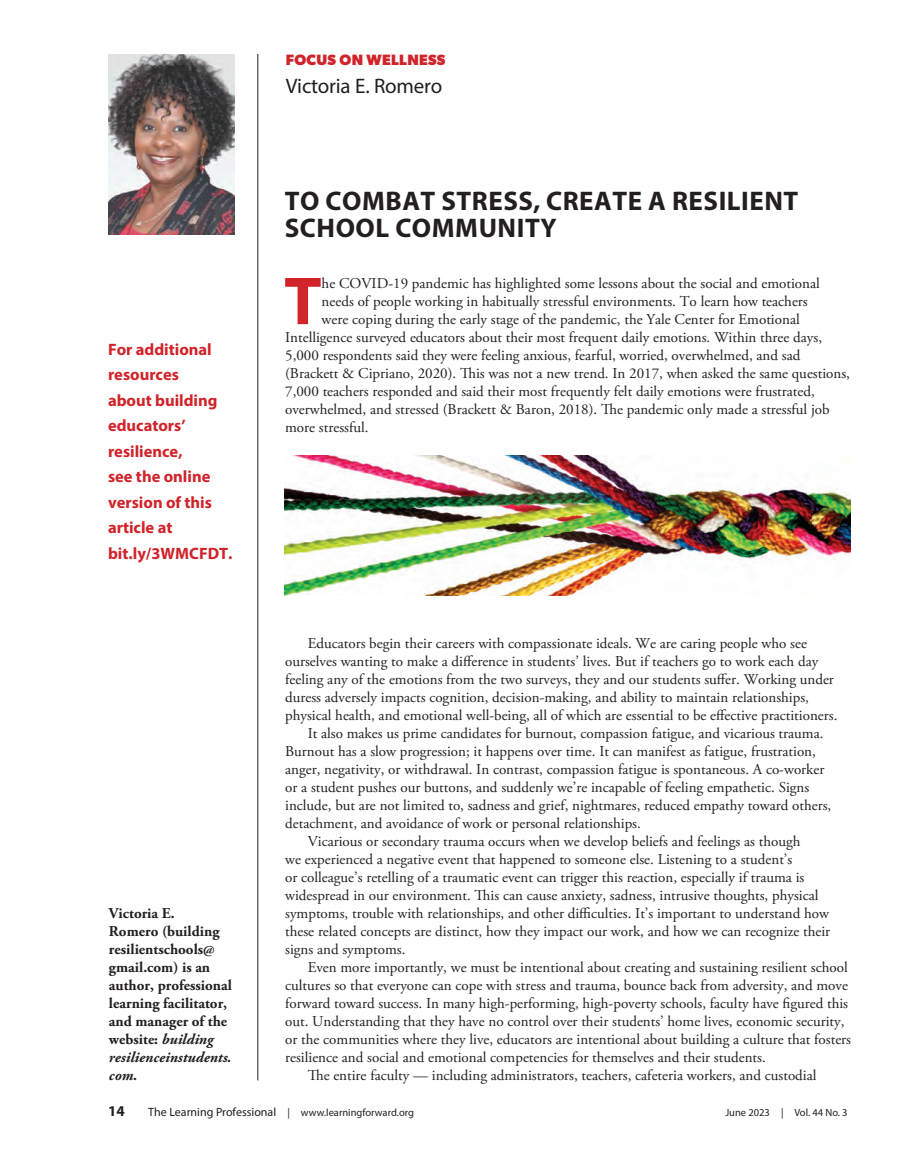
<style>
.page{position:relative;width:905px;height:1175px;background:#fff}
.page>*{position:absolute;margin:0;border:0;box-sizing:border-box;transform-origin:0 0}
.t1{font:700 68.4px "Myriad Pro";color:#d1232a}
.t2{font:700 27px/27px "Myriad Pro";letter-spacing:.02em;color:#231f20}
.t3{font:21px "Myriad Pro";letter-spacing:-.01em;color:#231f20}
.t4{font:700 16.5px/25.5px "Myriad Pro";color:#d1232a}
.t5{font:15px "Adobe Garamond Pro";color:#231f20}
.t6{font:700 15px/18px "Adobe Garamond Pro";color:#231f20}
.t7{font:700 15px "Gibson";letter-spacing:.02em;color:#d1232a}
.t8{font:700 15px "Myriad Pro";color:#231f20}
.t9{font:10.5px "Myriad Pro";color:#231f20}
.s1{font-style:italic}
.s2{font-size:12px}
</style>
<div class="page">
<hr style="left:257px;top:54px;width:1px;height:1026px;background:#231f20">
<img style="left:108px;top:54px;width:126px;height:180px">
<img style="left:284px;top:455px;width:566px;height:140px">
<p class="t7" style="left:286px;top:50px;width:161px">FOCUS ON WELLNESS</p>
<h3 class="t3" style="left:286px;top:72px;width:158px">Victoria E. Romero</h3>
<p class="t4" style="left:108px;top:336px;width:126px">For additional resources<br>about building educators’ resilience,<br>see the online version of this article at bit.ly/3WMCFDT.</p>
<p class="t6" style="left:109px;top:905px;width:124px">Victoria E.<br>Romero (building resilientschools@ gmail.com) is an author, professional learning facilitator, and manager of the website: <span class="s1">building resilienceinstudents. com</span>.</p>
<h2 class="t2" style="left:285px;top:186px;width:515px">TO COMBAT STRESS, CREATE A RESILIENT<br>SCHOOL COMMUNITY</h2>
<h1 class="t1" style="left:284px;top:256px;width:39px">T</h1>
<p class="t5" style="left:321px;top:274px;width:499px">he COVID-19 pandemic has highlighted some lessons about the social and emotional</p>
<p class="t5" style="left:321px;top:292px;width:487px">needs of people working in habitually stressful environments. To learn how teachers</p>
<p class="t5" style="left:321px;top:310px;width:479px">were coping during the early stage of the pandemic, the Yale Center for Emotional</p>
<p class="t5" style="left:285px;top:328px;width:538px">Intelligence surveyed educators about their most frequent daily emotions. Within three days,</p>
<p class="t5" style="left:285px;top:346px;width:516px">5,000 respondents said they were feeling anxious, fearful, worried, overwhelmed, and sad</p>
<p class="t5" style="left:285px;top:364px;width:566px">(Brackett &amp; Cipriano, 2020). This was not a new trend. In 2017, when asked the same questions,</p>
<p class="t5" style="left:285px;top:382px;width:531px">7,000 teachers responded and said their most frequently felt daily emotions were frustrated,</p>
<p class="t5" style="left:285px;top:400px;width:546px">overwhelmed, and stressed (Brackett &amp; Baron, 2018). The pandemic only made a stressful job</p>
<p class="t5" style="left:285px;top:418px;width:85px">more stressful.</p>
<p class="t5" style="left:308px;top:634px;width:501px">Educators begin their careers with compassionate ideals. We are caring people who see</p>
<p class="t5" style="left:285px;top:652px;width:534px">ourselves wanting to make a difference in students’ lives. But if teachers go to work each day</p>
<p class="t5" style="left:285px;top:670px;width:550px">feeling any of the emotions from the two surveys, they and our students suffer. Working under</p>
<p class="t5" style="left:285px;top:688px;width:525px">duress adversely impacts cognition, decision-making, and ability to maintain relationships,</p>
<p class="t5" style="left:285px;top:706px;width:553px">physical health, and emotional well-being, all of which are essential to be effective practitioners.</p>
<p class="t5" style="left:308px;top:724px;width:517px">It also makes us prime candidates for burnout, compassion fatigue, and vicarious trauma.</p>
<p class="t5" style="left:285px;top:742px;width:532px">Burnout has a slow progression; it happens over time. It can manifest as fatigue, frustration,</p>
<p class="t5" style="left:285px;top:760px;width:540px">anger, negativity, or withdrawal. In contrast, compassion fatigue is spontaneous. A co-worker</p>
<p class="t5" style="left:285px;top:778px;width:525px">or a student pushes our buttons, and suddenly we’re incapable of feeling empathetic. Signs</p>
<p class="t5" style="left:285px;top:796px;width:547px">include, but are not limited to, sadness and grief, nightmares, reduced empathy toward others,</p>
<p class="t5" style="left:285px;top:814px;width:357px">detachment, and avoidance of work or personal relationships.</p>
<p class="t5" style="left:308px;top:832px;width:494px">Vicarious or secondary trauma occurs when we develop beliefs and feelings as though</p>
<p class="t5" style="left:285px;top:850px;width:508px">we experienced a negative event that happened to someone else. Listening to a student’s</p>
<p class="t5" style="left:285px;top:868px;width:521px">or colleague’s retelling of a traumatic event can trigger this reaction, especially if trauma is</p>
<p class="t5" style="left:285px;top:886px;width:535px">widespread in our environment. This can cause anxiety, sadness, intrusive thoughts, physical</p>
<p class="t5" style="left:285px;top:904px;width:545px">symptoms, trouble with relationships, and other difficulties. It’s important to understand how</p>
<p class="t5" style="left:285px;top:922px;width:546px">these related concepts are distinct, how they impact our work, and how we can recognize their</p>
<p class="t5" style="left:285px;top:940px;width:122px">signs and symptoms.</p>
<p class="t5" style="left:308px;top:958px;width:541px">Even more importantly, we must be intentional about creating and sustaining resilient school</p>
<p class="t5" style="left:285px;top:976px;width:564px">cultures so that everyone can cope with stress and trauma, bounce back from adversity, and move</p>
<p class="t5" style="left:285px;top:994px;width:564px">forward toward success. In many high-performing, high-poverty schools, faculty have figured this</p>
<p class="t5" style="left:285px;top:1012px;width:561px">out. Understanding that they have no control over their students’ home lives, economic security,</p>
<p class="t5" style="left:285px;top:1030px;width:567px">or the communities where they live, educators are intentional about building a culture that fosters</p>
<p class="t5" style="left:285px;top:1048px;width:482px">resilience and social and emotional competencies for themselves and their students.</p>
<p class="t5" style="left:308px;top:1066px;width:510px">The entire faculty — including administrators, teachers, cafeteria workers, and custodial</p>
<p class="t8" style="left:108px;top:1101px;width:18px">14</p>
<p class="t9" style="left:148px;top:1106px;width:267px"><span class="s2">The Learning Professional</span> | www.learningforward.org</p>
<p class="t9" style="left:725px;top:1106px;width:124px">June 2023 | Vol. 44 No. 3</p>
</div>
